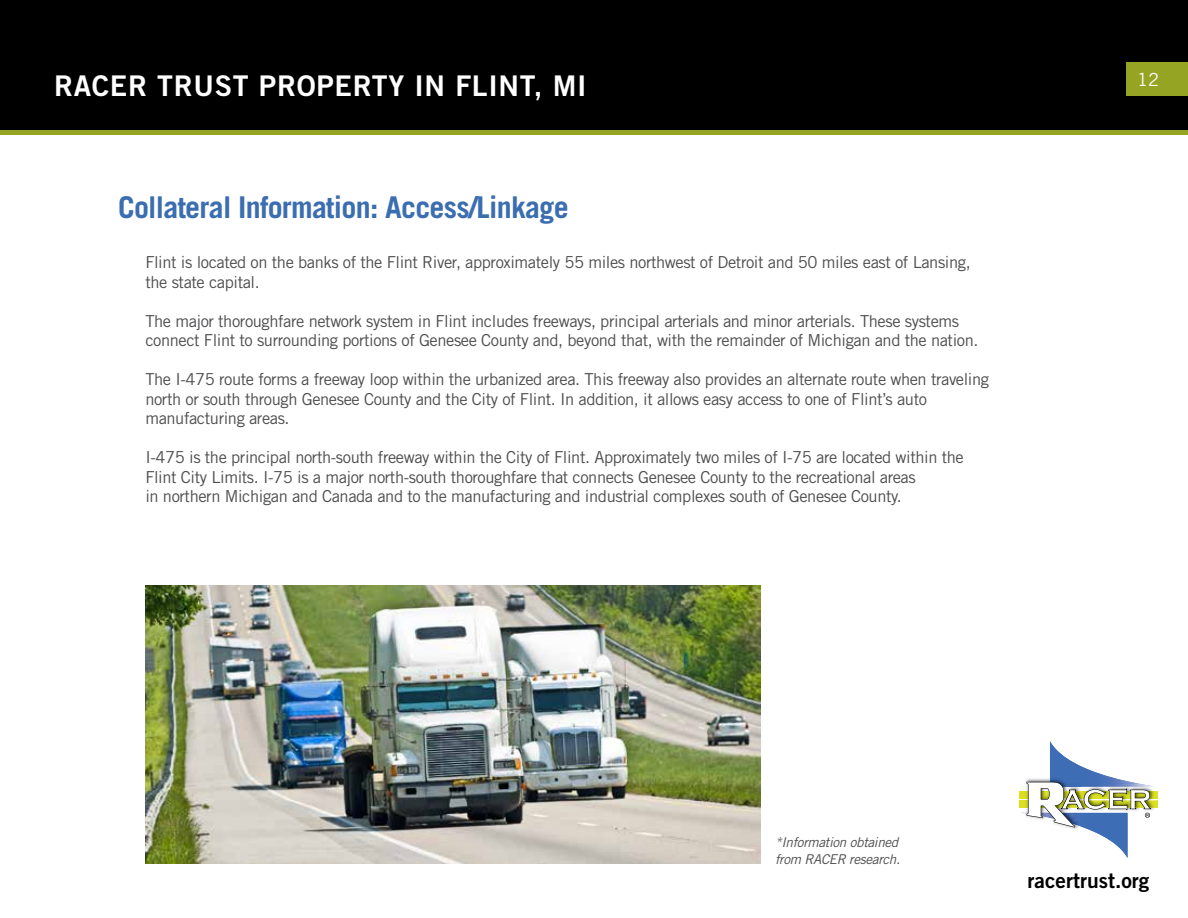
<style>
.page{position:relative;width:1188px;height:918px;background:#fff}
.page>*{position:absolute;margin:0;border:0;box-sizing:border-box;transform-origin:0 0}
.t1{font:700 30px "Trade Gothic LT Std";letter-spacing:-.025em;color:#3b6db1}
.t2{font:28.5px "Trade Gothic LT Std Bd 2";letter-spacing:.025em;color:#fff}
.t3{font:21px "Trade Gothic LT Std Bd 2";color:#000}
.t4{font:18px "Trade Gothic LT Std";color:#fff}
.t5{font:16.5px/19.5px "Trade Gothic LT Std";letter-spacing:-.025em;color:#4d4d4f}
.t6{font:italic 13.5px/16.5px "Trade Gothic LT Std";letter-spacing:-.025em;color:#4d4d4f}
</style>
<div class="page">
<div style="left:1px;top:1px;width:1186px;height:131px;background:#000"></div>
<div style="left:0;top:0;width:1188px;height:133px;border:2px solid #000"></div>
<div style="left:1126px;top:62px;width:62px;height:34px;background:#96a424"></div>
<div style="left:0;top:130px;width:1188px;height:5px;background:#96a424"></div>
<div style="left:1019px;top:791px;width:139px;height:7px;background:#dbe120"></div>
<div style="left:1019px;top:801px;width:139px;height:7px;background:#dbe120"></div>
<svg style="left:1021px;top:741px;width:137px;height:117px"></svg>
<img style="left:145px;top:586px;width:615px;height:278px">
<h2 class="t2" style="left:54px;top:68px;width:534px">RACER TRUST PROPERTY IN FLINT, MI</h2>
<h1 class="t1" style="left:118px;top:189px;width:452px">Collateral Information: Access/Linkage</h1>
<p class="t5" style="left:145px;top:253px;width:827px">Flint is located on the banks of the Flint River, approximately 55 miles northwest of Detroit and 50 miles east of Lansing, the state capital.</p>
<p class="t5" style="left:145px;top:311px;width:835px">The major thoroughfare network system in Flint includes freeways, principal arterials and minor arterials. These systems connect Flint to surrounding portions of Genesee County and, beyond that, with the remainder of Michigan and the nation.</p>
<p class="t5" style="left:145px;top:370px;width:845px">The I-475 route forms a freeway loop within the urbanized area. This freeway also provides an alternate route when traveling north or south through Genesee County and the City of Flint. In addition, it allows easy access to one of Flint’s auto manufacturing areas.</p>
<p class="t5" style="left:145px;top:448px;width:820px">I-475 is the principal north-south freeway within the City of Flint. Approximately two miles of I-75 are located within the<br>Flint City Limits. I-75 is a major north-south thoroughfare that connects Genesee County to the recreational areas<br>in northern Michigan and Canada and to the manufacturing and industrial complexes south of Genesee County.</p>
<p class="t4" style="left:1137px;top:68px;width:23px">12</p>
<p class="t6" style="left:775px;top:835px;width:127px">*Information obtained from RACER research.</p>
<p class="t3" style="left:1028px;top:867px;width:123px">racertrust.org</p>
</div>
